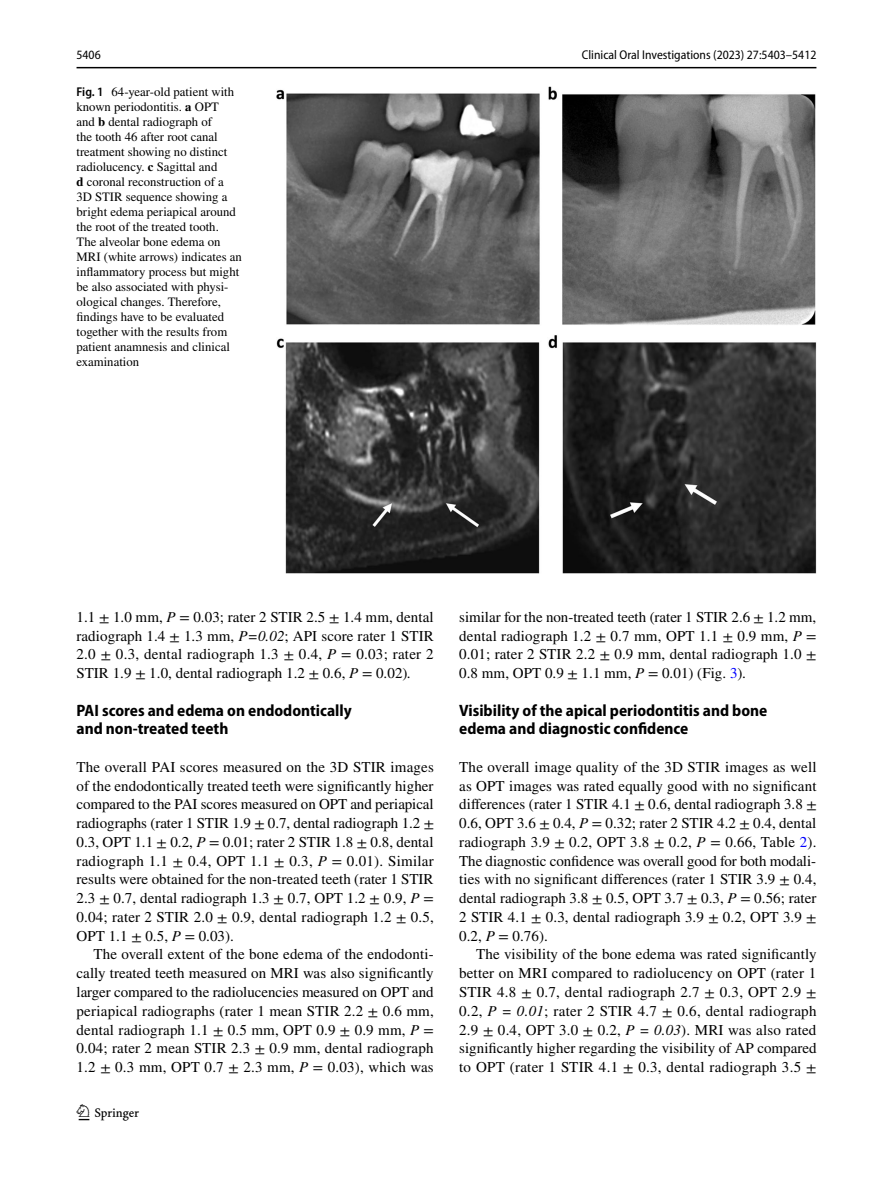
<style>
.page{position:relative;width:893px;height:1187px;background:#fff}
.page>*{position:absolute;margin:0;border:0;box-sizing:border-box;transform-origin:0 0}
.t1{font:22.5px "Springnew Regular 2";color:#000}
.t2{font:700 semi-condensed 16.5px/18.8px "Myriad Pro";color:#000}
.t3{font:15px/18.8px "STIX";letter-spacing:.01em;color:#000;text-align:justify}
.t4{font:12.75px/15px "STIX";color:#000}
.t5{font:semi-condensed 12.75px "Myriad Pro";color:#000}
.s1{font-family:"Myriad Pro";font-weight:600;font-stretch:semi-condensed}
.s2{font-weight:700}
.s3{font-style:italic}
.s4{color:#00f}
</style>
<div class="page">
<hr style="left:77px;top:67px;width:739px;height:1px;background:#000">
<img style="left:276px;top:87px;width:540px;height:486px">
<p class="t5" style="left:77px;top:48px;width:26px">5406</p>
<p class="t5" style="left:582px;top:48px;width:236px">Clinical Oral Investigations (2023) 27:5403–5412</p>
<p class="t4" style="left:77px;top:85px;width:167px"><span class="s1">Fig. 1</span> 64-year-old patient with known periodontitis. <span class="s2">a</span> OPT<br>and <span class="s2">b</span> dental radiograph of<br>the tooth 46 after root canal treatment showing no distinct radiolucency. <span class="s2">c</span> Sagittal and<br><span class="s2">d</span> coronal reconstruction of a<br>3D STIR sequence showing a bright edema periapical around the root of the treated tooth.<br>The alveolar bone edema on<br>MRI (white arrows) indicates an inflammatory process but might be also associated with physi&shy;ological changes. Therefore, findings have to be evaluated together with the results from patient anamnesis and clinical examination</p>
<p class="t3" style="left:77px;top:608px;width:359px">1.1 ± 1.0 mm, <span class="s3">P</span> = 0.03; rater 2 STIR 2.5 ± 1.4 mm, dental radiograph 1.4 ± 1.3 mm, <span class="s3">P=0.02</span>; API score rater 1 STIR 2.0 ± 0.3, dental radiograph 1.3 ± 0.4, <span class="s3">P</span> = 0.03; rater 2<br>STIR 1.9 ± 1.0, dental radiograph 1.2 ± 0.6, <span class="s3">P</span> = 0.02)<span class="s3">.</span></p>
<p class="t2" style="left:77px;top:700px;width:277px">PAI scores and edema on endodontically and non‑treated teeth</p>
<p class="t3" style="left:77px;top:758px;width:359px">The overall PAI scores measured on the 3D STIR images of the endodontically treated teeth were significantly higher compared to the PAI scores measured on OPT and periapical radiographs (rater 1 STIR 1.9 ± 0.7, dental radiograph 1.2 ± 0.3, OPT 1.1 ± 0.2, <span class="s3">P</span> = 0.01; rater 2 STIR 1.8 ± 0.8, dental radiograph 1.1 ± 0.4, OPT 1.1 ± 0.3, <span class="s3">P</span> = 0.01). Similar results were obtained for the non-treated teeth (rater 1 STIR 2.3 ± 0.7, dental radiograph 1.3 ± 0.7, OPT 1.2 ± 0.9, <span class="s3">P</span> = 0.04; rater 2 STIR 2.0 ± 0.9, dental radiograph 1.2 ± 0.5, OPT 1.1 ± 0.5, <span class="s3">P</span> = 0.03).</p>
<p class="t3" style="left:77px;top:946px;width:359px;text-indent:17px">The overall extent of the bone edema of the endodonti&shy;cally treated teeth measured on MRI was also significantly larger compared to the radiolucencies measured on OPT and periapical radiographs (rater 1 mean STIR 2.2 ± 0.6 mm, dental radiograph 1.1 ± 0.5 mm, OPT 0.9 ± 0.9 mm, <span class="s3">P</span> = 0.04; rater 2 mean STIR 2.3 ± 0.9 mm, dental radiograph 1.2 ± 0.3 mm, OPT 0.7 ± 2.3 mm, <span class="s3">P</span> = 0.03), which was</p>
<h1 class="t1" style="left:79px;top:1104px;width:62px">1 3</h1>
<p class="t3" style="left:459px;top:608px;width:359px">similar for the non-treated teeth (rater 1 STIR 2.6 ± 1.2 mm, dental radiograph 1.2 ± 0.7 mm, OPT 1.1 ± 0.9 mm, <span class="s3">P</span> = 0.01; rater 2 STIR 2.2 ± 0.9 mm, dental radiograph 1.0 ± 0.8 mm, OPT 0.9 ± 1.1 mm, <span class="s3">P</span> = 0.01) (Fig. <span class="s4">3</span>)<span class="s3">.</span></p>
<p class="t2" style="left:459px;top:700px;width:310px">Visibility of the apical periodontitis and bone edema and diagnostic confidence</p>
<p class="t3" style="left:459px;top:758px;width:359px">The overall image quality of the 3D STIR images as well as OPT images was rated equally good with no significant differences (rater 1 STIR 4.1 ± 0.6, dental radiograph 3.8 ± 0.6, OPT 3.6 ± 0.4, <span class="s3">P</span> = 0.32; rater 2 STIR 4.2 ± 0.4, dental radiograph 3.9 ± 0.2, OPT 3.8 ± 0.2, <span class="s3">P</span> = 0.66, Table <span class="s4">2</span>).<br>The diagnostic confidence was overall good for both modali&shy;ties with no significant differences (rater 1 STIR 3.9 ± 0.4, dental radiograph 3.8 ± 0.5, OPT 3.7 ± 0.3, <span class="s3">P</span> = 0.56; rater 2 STIR 4.1 ± 0.3, dental radiograph 3.9 ± 0.2, OPT 3.9 ± 0.2, <span class="s3">P</span> = 0.76).</p>
<p class="t3" style="left:459px;top:946px;width:359px;text-indent:17px">The visibility of the bone edema was rated significantly better on MRI compared to radiolucency on OPT (rater 1<br>STIR 4.8 ± 0.7, dental radiograph 2.7 ± 0.3, OPT 2.9 ± 0.2, <span class="s3">P = 0.01</span>; rater 2 STIR 4.7 ± 0.6, dental radiograph 2.9 ± 0.4, OPT 3.0 ± 0.2, <span class="s3">P = 0.03</span>). MRI was also rated significantly higher regarding the visibility of AP compared to OPT (rater 1 STIR 4.1 ± 0.3, dental radiograph 3.5 ±</p>
</div>
